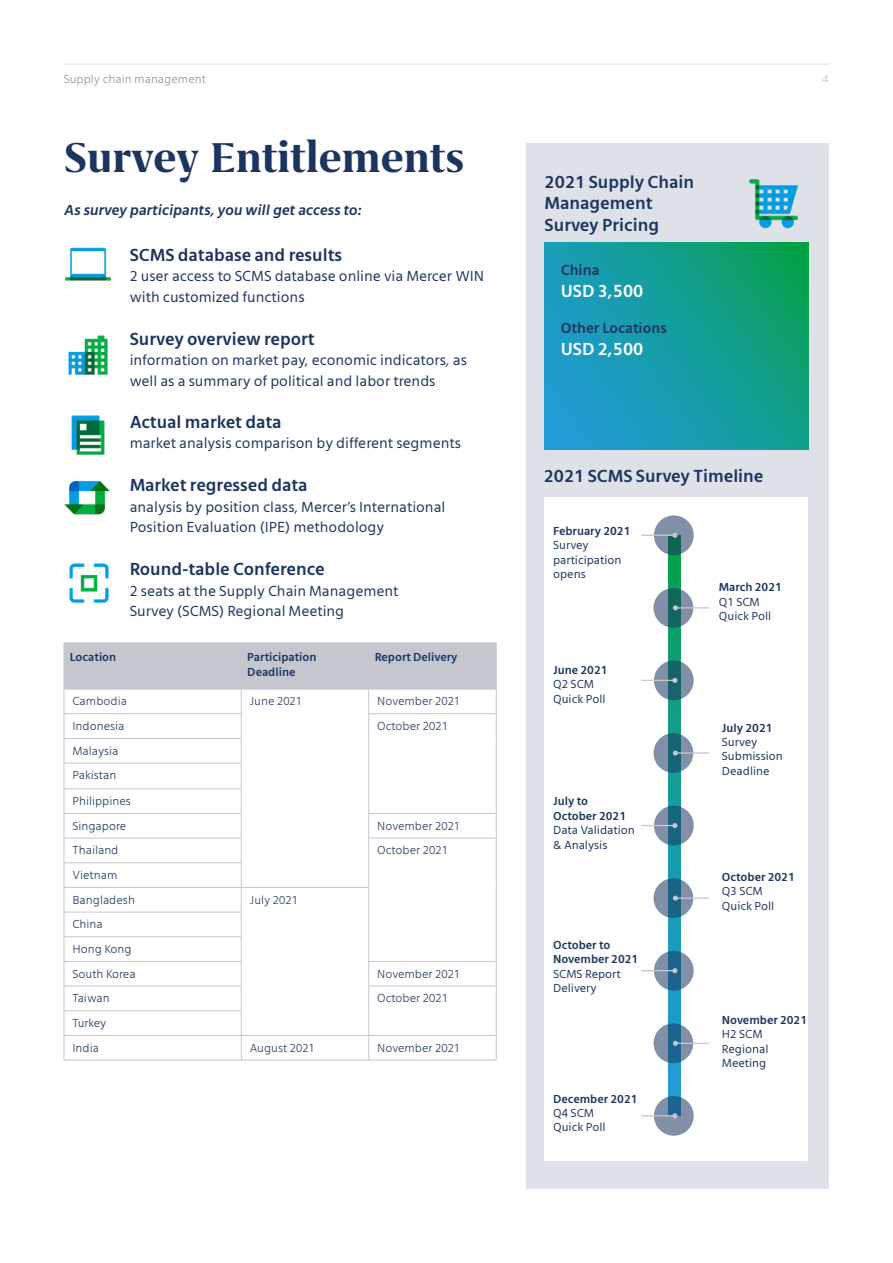
<style>
.page{position:relative;width:893px;height:1263px;background:#fff}
.page>*{position:absolute;margin:0;border:0;box-sizing:border-box;transform-origin:0 0}
.t1{font:700 48px "Grifo S";color:#1c355f}
.t2{font:600 18px/21.6px "Mute";color:#1c355f}
.t3{font:600 18px "Mute";color:#fff}
.t4{font:15px/20.4px "Mute";color:#1c355f}
.t5{font:italic 600 15px "Mute";color:#1c355f}
.t6{font:600 15px "Mute";color:#1c355f}
.t7{font:12px/14.4px "Mute";color:#1c355f}
.t8{font:600 12px/14.4px "Mute";color:#1c355f}
.t9{font:300 12px "Mute";color:#283b64}
.t10{font:300 12px/24.6px "Mute";color:#1c355f}
.t11{font:300 12px "Mute";color:#8e929a}
.t12{font:300 12px "Mute";color:#c5c7ce}
</style>
<div class="page">
<div style="left:526px;top:143px;width:302px;height:1046px;background:#dfe1e8"></div>
<svg style="left:545px;top:243px;width:263px;height:206px;background:#159d9d"></svg>
<div style="left:545px;top:497px;width:263px;height:664px;background:#fff"></div>
<img style="left:65px;top:247px;width:47px;height:34px">
<img style="left:71px;top:415px;width:34px;height:40px">
<img style="left:68px;top:335px;width:40px;height:40px">
<img style="left:64px;top:481px;width:46px;height:34px">
<img style="left:69px;top:563px;width:40px;height:40px">
<svg style="left:669px;top:554px;width:12px;height:543px;background:#149c9a"></svg>
<svg style="left:653px;top:588px;width:40px;height:40px"></svg>
<hr style="left:675px;top:607px;width:34px;height:1px;background:#c5c7ce">
<svg style="left:673px;top:605px;width:5px;height:5px"></svg>
<svg style="left:653px;top:733px;width:40px;height:40px"></svg>
<hr style="left:675px;top:752px;width:34px;height:2px;background:#c5c7ce">
<svg style="left:673px;top:750px;width:5px;height:5px"></svg>
<svg style="left:653px;top:1023px;width:40px;height:40px"></svg>
<hr style="left:675px;top:1043px;width:34px;height:1px;background:#c5c7ce">
<svg style="left:673px;top:1041px;width:5px;height:5px"></svg>
<svg style="left:653px;top:878px;width:40px;height:40px"></svg>
<hr style="left:675px;top:897px;width:34px;height:2px;background:#c5c7ce">
<svg style="left:673px;top:895px;width:5px;height:6px"></svg>
<svg style="left:654px;top:515px;width:40px;height:40px"></svg>
<hr style="left:641px;top:535px;width:34px;height:1px;background:#c5c7ce">
<svg style="left:672px;top:533px;width:5px;height:5px"></svg>
<svg style="left:654px;top:660px;width:40px;height:40px"></svg>
<hr style="left:641px;top:680px;width:34px;height:1px;background:#c5c7ce">
<svg style="left:672px;top:678px;width:5px;height:5px"></svg>
<svg style="left:654px;top:951px;width:40px;height:39px"></svg>
<hr style="left:641px;top:970px;width:34px;height:1px;background:#c5c7ce">
<svg style="left:672px;top:968px;width:5px;height:5px"></svg>
<svg style="left:654px;top:806px;width:40px;height:39px"></svg>
<hr style="left:641px;top:825px;width:34px;height:1px;background:#c5c7ce">
<svg style="left:672px;top:823px;width:5px;height:5px"></svg>
<svg style="left:654px;top:1096px;width:40px;height:40px"></svg>
<hr style="left:641px;top:1115px;width:34px;height:1px;background:#c5c7ce">
<svg style="left:672px;top:1113px;width:5px;height:5px"></svg>
<hr style="left:64px;top:64px;width:765px;height:1px;background:#dfe1e8">
<img style="left:749px;top:179px;width:50px;height:50px">
<hr style="left:64px;top:1060px;width:177px;height:1px;background:#c5c7ce">
<hr style="left:241px;top:1060px;width:128px;height:1px;background:#c5c7ce">
<svg style="left:64px;top:643px;width:433px;height:417px"></svg>
<hr style="left:369px;top:1060px;width:127px;height:1px;background:#c5c7ce">
<p class="t11" style="left:64px;top:72px;width:144px">Supply chain management</p>
<p class="t12" style="left:822px;top:72px;width:8px">4</p>
<h1 class="t1" style="left:64px;top:131px;width:402px">Survey Entitlements</h1>
<p class="t5" style="left:64px;top:201px;width:299px">As survey participants, you will get access to:</p>
<p class="t2" style="left:130px;top:244px;width:214px">SCMS database and results</p>
<p class="t4" style="left:130px;top:266px;width:356px">2 user access to SCMS database online via Mercer WIN with customized functions</p>
<p class="t2" style="left:130px;top:328px;width:186px">Survey overview report</p>
<p class="t4" style="left:130px;top:350px;width:339px">information on market pay, economic indicators, as well as a summary of political and labor trends</p>
<p class="t2" style="left:130px;top:410px;width:153px">Actual market data</p>
<p class="t4" style="left:130px;top:433px;width:333px">market analysis comparison by different segments</p>
<p class="t2" style="left:130px;top:474px;width:179px">Market regressed data</p>
<p class="t4" style="left:130px;top:496px;width:317px">analysis by position class, Mercer’s International<br>Position Evaluation (IPE) methodology</p>
<p class="t2" style="left:130px;top:558px;width:196px">Round-table Conference</p>
<p class="t4" style="left:130px;top:580px;width:270px">2 seats at the Supply Chain Management<br>Survey (SCMS) Regional Meeting</p>
<p class="t8" style="left:70px;top:649px;width:48px">Location</p>
<p class="t8" style="left:247px;top:649px;width:71px;line-height:15px">Participation<br>Deadline</p>
<p class="t8" style="left:375px;top:649px;width:84px">Report Delivery</p>
<p class="t9" style="left:72px;top:694px;width:56px">Cambodia</p>
<p class="t9" style="left:250px;top:694px;width:54px">June 2021</p>
<p class="t9" style="left:377px;top:694px;width:84px">November 2021</p>
<p class="t10" style="left:72px;top:713px;width:54px">Indonesia</p>
<p class="t9" style="left:377px;top:719px;width:72px">October 2021</p>
<p class="t10" style="left:72px;top:738px;width:60px;line-height:25px">Malaysia<br>Pakistan<br>Philippines<br>Singapore</p>
<p class="t9" style="left:377px;top:818px;width:84px">November 2021</p>
<p class="t10" style="left:72px;top:838px;width:47px">Thailand</p>
<p class="t9" style="left:377px;top:843px;width:72px">October 2021</p>
<p class="t10" style="left:72px;top:862px;width:64px">Vietnam<br>Bangladesh</p>
<p class="t9" style="left:250px;top:892px;width:50px">July 2021</p>
<p class="t10" style="left:72px;top:912px;width:65px">China<br>Hong Kong<br>South Korea</p>
<p class="t9" style="left:377px;top:966px;width:84px">November 2021</p>
<p class="t10" style="left:72px;top:986px;width:39px">Taiwan</p>
<p class="t9" style="left:377px;top:991px;width:72px">October 2021</p>
<p class="t10" style="left:72px;top:1010px;width:35px">Turkey<br>India</p>
<p class="t9" style="left:250px;top:1040px;width:67px">August 2021</p>
<p class="t9" style="left:377px;top:1040px;width:84px">November 2021</p>
<p class="t2" style="left:545px;top:171px;width:151px">2021 Supply Chain<br>Management<br>Survey Pricing</p>
<p class="t6" style="left:561px;top:261px;width:40px">China</p>
<p class="t3" style="left:561px;top:280px;width:84px">USD 3,500</p>
<p class="t6" style="left:561px;top:318px;width:108px">Other Locations</p>
<p class="t3" style="left:561px;top:337px;width:84px">USD 2,500</p>
<p class="t2" style="left:544px;top:465px;width:221px">2021 SCMS Survey Timeline</p>
<p class="t8" style="left:553px;top:523px;width:79px">February 2021</p>
<p class="t7" style="left:553px;top:538px;width:70px">Survey participation opens</p>
<p class="t8" style="left:553px;top:662px;width:56px">June 2021</p>
<p class="t7" style="left:553px;top:677px;width:54px">Q2 SCM<br>Quick Poll</p>
<p class="t8" style="left:553px;top:794px;width:74px">July to<br>October 2021</p>
<p class="t7" style="left:553px;top:823px;width:83px">Data Validation &amp; Analysis</p>
<p class="t8" style="left:553px;top:937px;width:87px">October to<br>November 2021</p>
<p class="t7" style="left:553px;top:966px;width:69px">SCMS Report<br>Delivery</p>
<p class="t8" style="left:553px;top:1091px;width:86px">December 2021</p>
<p class="t7" style="left:553px;top:1106px;width:54px">Q4 SCM<br>Quick Poll</p>
<p class="t8" style="left:719px;top:580px;width:65px">March 2021</p>
<p class="t7" style="left:719px;top:594px;width:54px">Q1 SCM<br>Quick Poll</p>
<p class="t8" style="left:722px;top:720px;width:52px">July 2021</p>
<p class="t7" style="left:722px;top:735px;width:62px">Survey<br>Submission<br>Deadline</p>
<p class="t8" style="left:722px;top:869px;width:74px">October 2021</p>
<p class="t7" style="left:722px;top:884px;width:54px">Q3 SCM<br>Quick Poll</p>
<p class="t8" style="left:722px;top:1012px;width:87px">November 2021</p>
<p class="t7" style="left:722px;top:1027px;width:48px">H2 SCM<br>Regional<br>Meeting</p>
</div>
